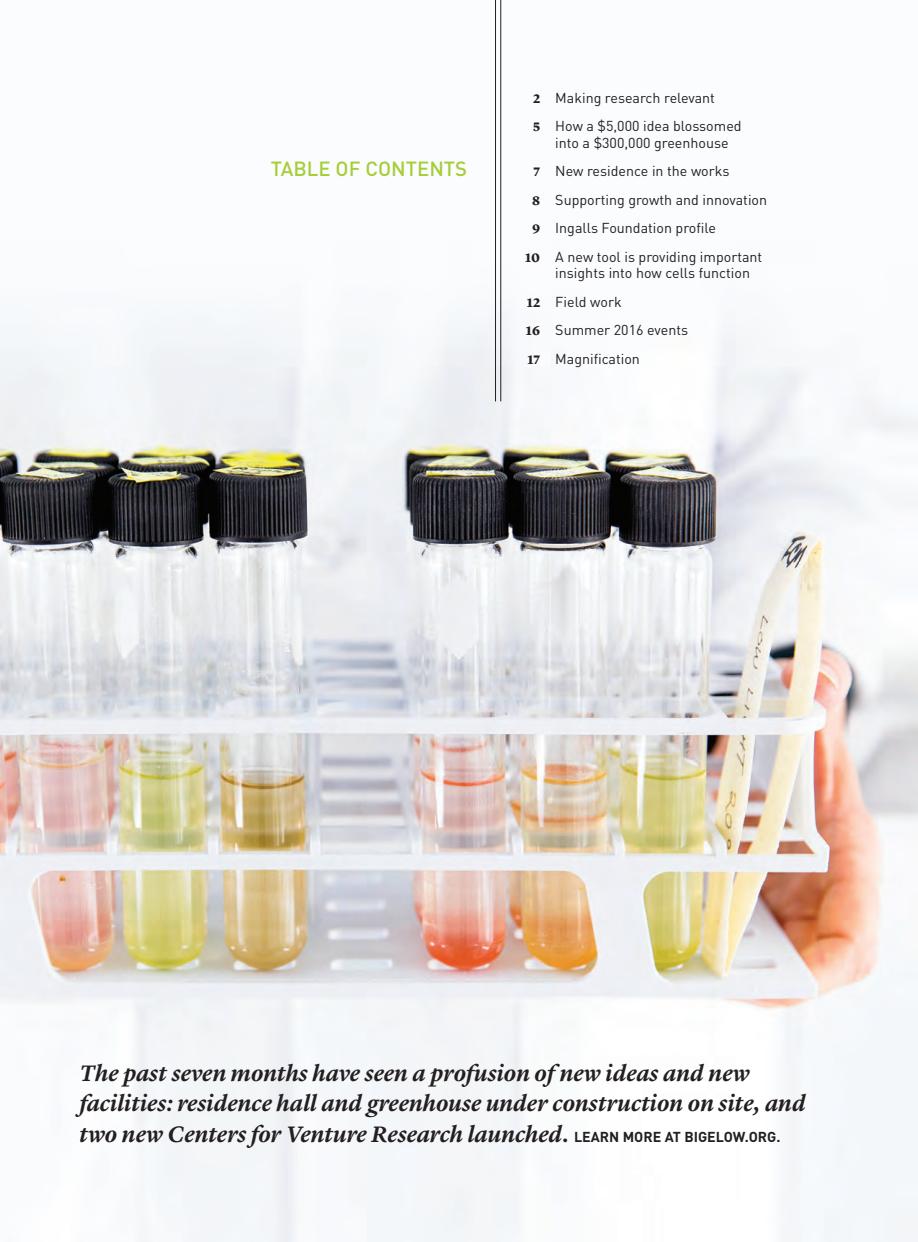
<style>
.page{position:relative;width:918px;height:1242px;background:#fff}
.page>*{position:absolute;margin:0;border:0;box-sizing:border-box;transform-origin:0 0}
.t1{font:italic 600 23.25px/30.8px "Lyon Text";color:#231f20}
.t2{font:20.25px "Din Medium A";color:#a6ce39}
.t3{font:14.25px/28.5px "Din Regular A";color:#231f20}
.s1{font-family:"Lyon Text";font-weight:900;font-size:12.75px}
.s2{font-family:"Din Bold A";font-weight:400;font-style:normal;font-size:14.25px}
</style>
<div class="page">
<img style="left:0;top:0;width:918px;height:1242px">
<hr style="left:500px;top:0;width:1px;height:401px;background:#231f20">
<hr style="left:495px;top:0;width:1px;height:401px;background:#231f20">
<h2 class="t2" style="left:271px;top:156px;width:198px">TABLE OF CONTENTS</h2>
<p class="t3" style="left:533px;top:83px;width:210px"><span class="s1">2</span> Making research relevant<br><span class="s1">5</span> How a $5,000 idea blossomed</p>
<p class="t3" style="left:555px;top:128px;width:175px">into a $300,000 greenhouse</p>
<p class="t3" style="left:534px;top:156px;width:197px"><span class="s1">7</span> New residence in the works</p>
<p class="t3" style="left:532px;top:185px;width:236px"><span class="s1">8</span> Supporting growth and innovation</p>
<p class="t3" style="left:532px;top:213px;width:185px"><span class="s1">9</span> Ingalls Foundation profile</p>
<p class="t3" style="left:525px;top:242px;width:239px"><span class="s1">10</span> A new tool is providing important</p>
<p class="t3" style="left:526px;top:258px;width:226px;text-indent:29px">insights into how cells function<br><span class="s1">12</span> Field work<br><span class="s1">16</span> Summer 2016 events<br><span class="s1">17</span> Magnification</p>
<h1 class="t1" style="left:80px;top:1056px;width:728px">The past seven months have seen a profusion of new ideas and new facilities: residence hall and greenhouse under construction on site, and two new Centers for Venture Research launched. <span class="s2">LEARN MORE AT BIGELOW.ORG.</span></h1>
</div>
